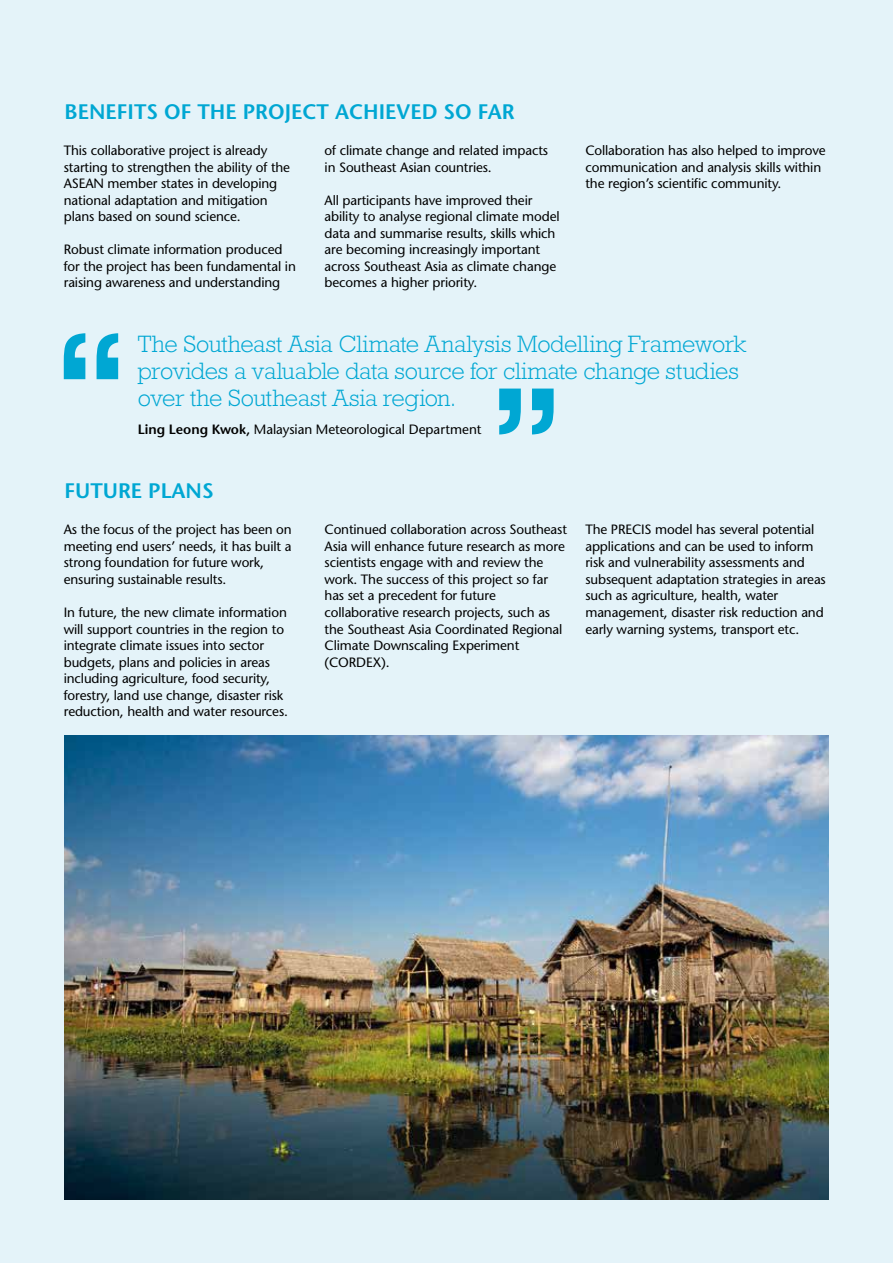
<style>
.page{position:relative;width:893px;height:1263px;background:#e4f3f9}
.page>*{position:absolute;margin:0;border:0;box-sizing:border-box;transform-origin:0 0}
.Main_Title{font:300 24px/27px "M Rockwell";letter-spacing:-.015em;color:#00a7d3}
.Blue_Subhead{font:600 21px "Stone Sans";color:#00a7d3}
.Body{font:13.5px/16.5px "Stone Sans";letter-spacing:-.01em;color:#000}
.Blue_Subhead-2{font:13.5px "Stone Sans";color:#000}
.s1{font-weight:600}
</style>
<div class="page">
<img style="left:64px;top:736px;width:765px;height:463px">
<svg style="left:64px;top:333px;width:21px;height:46px"></svg>
<svg style="left:97px;top:333px;width:21px;height:46px"></svg>
<svg style="left:532px;top:389px;width:22px;height:45px"></svg>
<svg style="left:499px;top:389px;width:22px;height:45px"></svg>
<p class="Blue_Subhead" style="left:65px;top:98px;width:452px">BENEFITS OF THE PROJECT ACHIEVED SO FAR</p>
<p class="Body" style="left:64px;top:142px;width:228px">This collaborative project is already starting to strengthen the ability of the ASEAN member states in developing national adaptation and mitigation plans based on sound science.</p>
<p class="Body" style="left:64px;top:241px;width:234px">Robust climate information produced for the project has been fundamental in raising awareness and understanding</p>
<p class="Body" style="left:325px;top:142px;width:225px">of climate change and related impacts in Southeast Asian countries.</p>
<p class="Body" style="left:325px;top:192px;width:237px">All participants have improved their ability to analyse regional climate model data and summarise results, skills which are becoming increasingly important across Southeast Asia as climate change becomes a higher priority.</p>
<p class="Body" style="left:585px;top:142px;width:242px">Collaboration has also helped to improve communication and analysis skills within the region’s scientific community.</p>
<p class="Main_Title" style="left:138px;top:330px;width:610px">The Southeast Asia Climate Analysis Modelling Framework provides a valuable data source for climate change studies over the Southeast Asia region.</p>
<p class="Blue_Subhead-2" style="left:138px;top:421px;width:345px"><span class="s1">Ling Leong Kwok,</span> Malaysian Meteorological Department</p>
<p class="Blue_Subhead" style="left:65px;top:478px;width:151px">FUTURE PLANS</p>
<p class="Body" style="left:64px;top:521px;width:229px">As the focus of the project has been on meeting end users’ needs, it has built a strong foundation for future work, ensuring sustainable results.</p>
<p class="Body" style="left:64px;top:604px;width:226px">In future, the new climate information will support countries in the region to integrate climate issues into sector budgets, plans and policies in areas including agriculture, food security, forestry, land use change, disaster risk reduction, health and water resources.</p>
<p class="Body" style="left:325px;top:521px;width:244px">Continued collaboration across Southeast Asia will enhance future research as more scientists engage with and review the work. The success of this project so far has set a precedent for future collaborative research projects, such as the Southeast Asia Coordinated Regional Climate Downscaling Experiment (CORDEX).</p>
<p class="Body" style="left:585px;top:521px;width:242px">The PRECIS model has several potential applications and can be used to inform risk and vulnerability assessments and subsequent adaptation strategies in areas such as agriculture, health, water management, disaster risk reduction and early warning systems, transport etc.</p>
</div>
